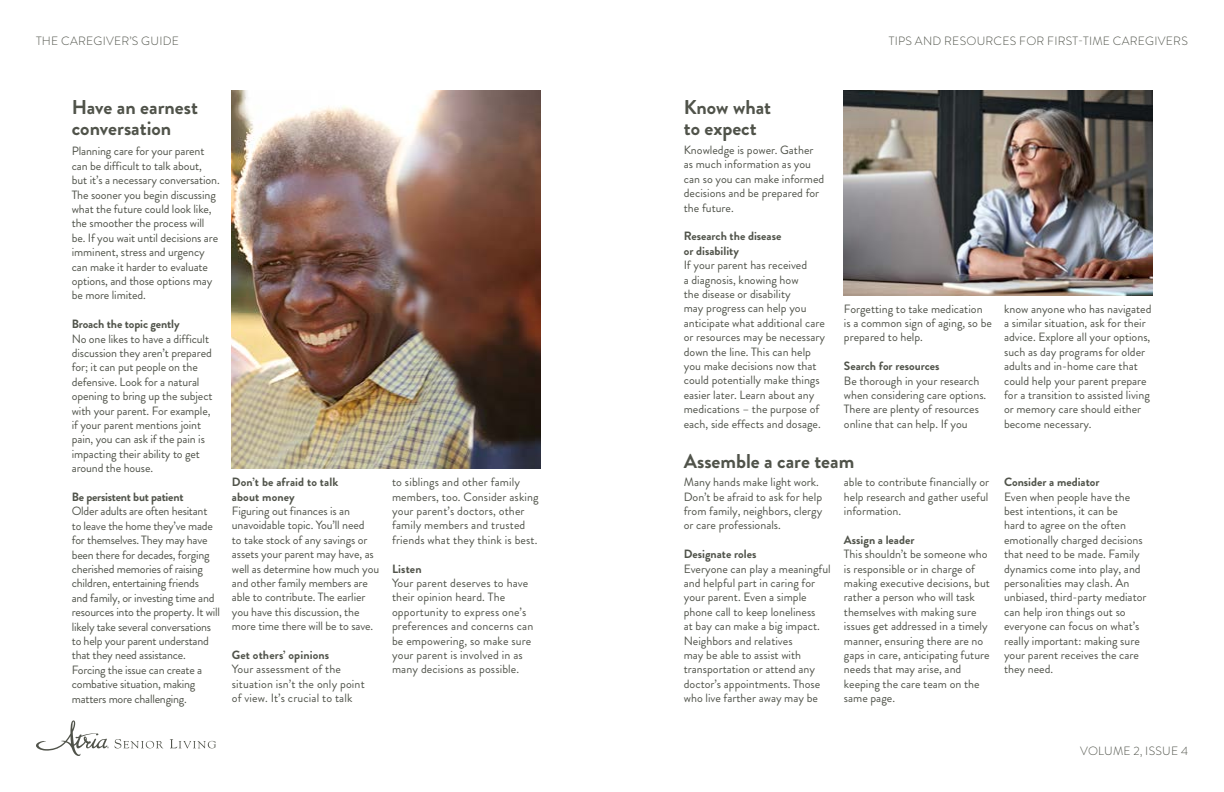
<style>
.page{position:relative;width:1224px;height:792px;background:#fff}
.page>*{position:absolute;margin:0;border:0;box-sizing:border-box;transform-origin:0 0}
.t1{font:700 20px/21px "Brandon Grotesque";color:#50534a}
.t2{font:12px/14.4px "Brandon Grotesque";color:#50534a}
.t3{font:12px/14.4px "Brandon Grotesque";letter-spacing:-.02em;color:#50534a}
.t4{font:700 12px/14.4px "Brandon Grotesque";color:#50534a}
.t5{font:300 12px "Brandon Grotesque";letter-spacing:.02em;color:#50534a}
.t6{font:700 12px "Brandon Grotesque";letter-spacing:-.02em;color:#50534a}
</style>
<div class="page">
<svg style="left:170px;top:739px;width:46px;height:9px"></svg>
<svg style="left:36px;top:720px;width:127px;height:36px"></svg>
<img style="left:232px;top:90px;width:308px;height:379px">
<img style="left:844px;top:90px;width:308px;height:205px">
<p class="t5" style="left:36px;top:33px;width:144px">THE CAREGIVER’S GUIDE</p>
<h1 class="t1" style="left:72px;top:97px;width:128px">Have an earnest conversation</h1>
<h1 class="t1" style="left:684px;top:97px;width:89px">Know what to expect</h1>
<p class="t5" style="left:889px;top:33px;width:300px">TIPS AND RESOURCES FOR FIRST-TIME CAREGIVERS</p>
<p class="t2" style="left:72px;top:144px;width:150px">Planning care for your parent can be difficult to talk about, but it’s a necessary conversation.<br>The sooner you begin discussing what the future could look like, the smoother the process will be. If you wait until decisions are imminent, stress and urgency can make it harder to evaluate options, and those options may be more limited.</p>
<p class="t4" style="left:72px;top:317px;width:109px">Broach the topic gently</p>
<p class="t2" style="left:72px;top:331px;width:142px">No one likes to have a difficult discussion they aren’t prepared for; it can put people on the defensive. Look for a natural opening to bring up the subject with your parent. For example, if your parent mentions joint pain, you can ask if the pain is impacting their ability to get around the house.</p>
<p class="t6" style="left:72px;top:488px;width:113px">Be persistent but patient</p>
<p class="t3" style="left:72px;top:504px;width:150px">Older adults are often hesitant to leave the home they’ve made for themselves. They may have been there for decades, forging cherished memories of raising children, entertaining friends<br>and family, or investing time and resources into the property. It will likely take several conversations to help your parent understand that they need assistance.<br>Forcing the issue can create a combative situation, making matters more challenging.</p>
<p class="t4" style="left:232px;top:475px;width:108px">Don’t be afraid to talk about money</p>
<p class="t2" style="left:232px;top:504px;width:149px">Figuring out finances is an unavoidable topic. You’ll need<br>to take stock of any savings or assets your parent may have, as well as determine how much you and other family members are able to contribute. The earlier you have this discussion, the more time there will be to save.</p>
<p class="t4" style="left:232px;top:648px;width:99px">Get others’ opinions</p>
<p class="t2" style="left:232px;top:662px;width:134px">Your assessment of the situation isn’t the only point of view. It’s crucial to talk</p>
<p class="t2" style="left:392px;top:475px;width:148px">to siblings and other family members, too. Consider asking your parent’s doctors, other family members and trusted friends what they think is best.</p>
<p class="t4" style="left:392px;top:561px;width:31px">Listen</p>
<p class="t2" style="left:392px;top:576px;width:143px">Your parent deserves to have their opinion heard. The opportunity to express one’s preferences and concerns can be empowering, so make sure your parent is involved in as many decisions as possible.</p>
<p class="t2" style="left:684px;top:143px;width:142px">Knowledge is power. Gather as much information as you can so you can make informed decisions and be prepared for the future.</p>
<p class="t4" style="left:684px;top:229px;width:99px">Research the disease or disability</p>
<p class="t2" style="left:684px;top:258px;width:143px">If your parent has received<br>a diagnosis, knowing how<br>the disease or disability<br>may progress can help you anticipate what additional care or resources may be necessary down the line. This can help you make decisions now that could potentially make things easier later. Learn about any medications – the purpose of each, side effects and dosage.</p>
<p class="t2" style="left:844px;top:301px;width:150px">Forgetting to take medication is a common sign of aging, so be prepared to help.</p>
<p class="t4" style="left:844px;top:359px;width:97px">Search for resources</p>
<p class="t2" style="left:844px;top:373px;width:144px">Be thorough in your research when considering care options.<br>There are plenty of resources online that can help. If you</p>
<h1 class="t1" style="left:684px;top:451px;width:172px">Assemble a care team</h1>
<p class="t2" style="left:684px;top:475px;width:140px">Many hands make light work.<br>Don’t be afraid to ask for help from family, neighbors, clergy or care professionals.</p>
<p class="t4" style="left:684px;top:547px;width:74px">Designate roles</p>
<p class="t2" style="left:684px;top:561px;width:148px">Everyone can play a meaningful and helpful part in caring for your parent. Even a simple phone call to keep loneliness<br>at bay can make a big impact.<br>Neighbors and relatives<br>may be able to assist with transportation or attend any doctor’s appointments. Those who live farther away may be</p>
<p class="t2" style="left:844px;top:475px;width:147px;text-align:justify">able to contribute financially or help research and gather useful information.</p>
<p class="t4" style="left:844px;top:533px;width:72px">Assign a leader</p>
<p class="t2" style="left:844px;top:547px;width:148px">This shouldn’t be someone who is responsible or in charge of making executive decisions, but rather a person who will task themselves with making sure issues get addressed in a timely manner, ensuring there are no gaps in care, anticipating future needs that may arise, and keeping the care team on the same page.</p>
<p class="t2" style="left:1004px;top:301px;width:149px">know anyone who has navigated a similar situation, ask for their advice. Explore all your options, such as day programs for older adults and in-home care that could help your parent prepare for a transition to assisted living or memory care should either become necessary.</p>
<p class="t4" style="left:1004px;top:475px;width:97px">Consider a mediator</p>
<p class="t2" style="left:1004px;top:489px;width:144px">Even when people have the best intentions, it can be<br>hard to agree on the often emotionally charged decisions that need to be made. Family dynamics come into play, and personalities may clash. An unbiased, third-party mediator can help iron things out so everyone can focus on what’s really important: making sure your parent receives the care they need.</p>
<p class="t5" style="left:1080px;top:742px;width:109px">VOLUME 2, ISSUE 4</p>
</div>
